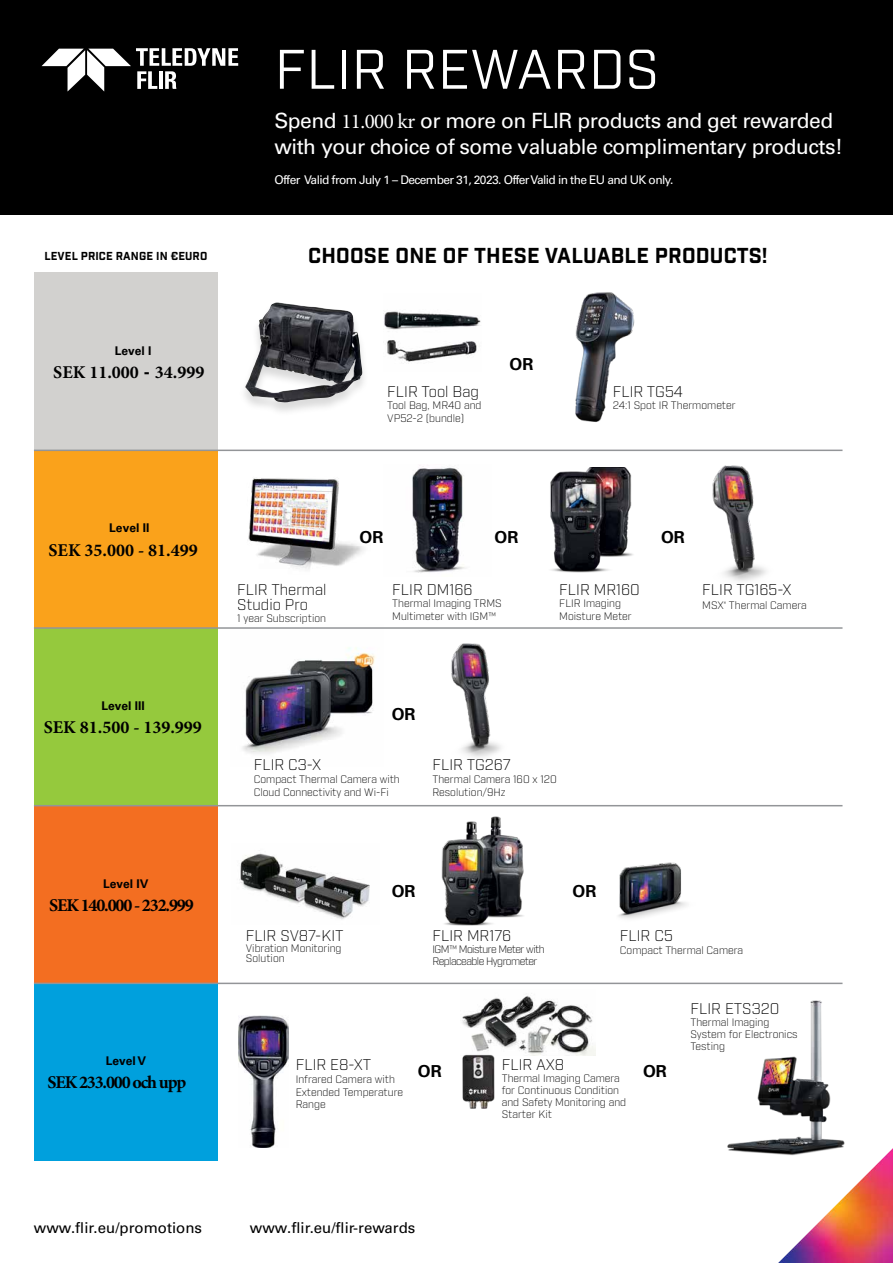
<style>
.page{position:relative;width:893px;height:1263px;background:#fff}
.page>*{position:absolute;margin:0;border:0;box-sizing:border-box;transform-origin:0 0}
.t1{font:54px "Industry";letter-spacing:.01em;color:#fff}
.t2{font:21px/25.8px "Univers LT Std";letter-spacing:-.025em;color:#fff}
.t3{font:700 21px "Industry";letter-spacing:.01em;color:#000}
.t4{font:700 18px "Minion Pro";color:#000}
.t5{font:700 18px "Minion Pro";letter-spacing:-.06em;color:#000}
.t6{font:700 16.5px "Univers LT Std";color:#000}
.t7{font:300 15px/15px "Industry";color:#000}
.t8{font:15px "Univers LT Std";color:#000}
.t9{font:12px "Univers LT Std";letter-spacing:-.05em;color:#fff}
.t10{font:700 12px "Univers LT Std";color:#000}
.t11{font:700 11.25px "Industry";letter-spacing:.01em;color:#000}
.t12{font:300 10.5px/12.6px "Industry";color:#000}
.t13{font:300 10.5px/12px "Industry";letter-spacing:-.05em;color:#000}
.s1{font-family:"Minion Pro"}
.s2{font-family:"Univers LT Std"}
</style>
<div class="page">
<img style="left:462px;top:995px;width:133px;height:61px">
<img style="left:462px;top:1030px;width:55px;height:79px">
<img style="left:618px;top:862px;width:69px;height:57px">
<img style="left:441px;top:816px;width:83px;height:110px">
<img style="left:412px;top:466px;width:53px;height:107px">
<img style="left:575px;top:292px;width:60px;height:130px">
<img style="left:387px;top:340px;width:90px;height:22px">
<img style="left:384px;top:311px;width:97px;height:19px">
<img style="left:248px;top:478px;width:117px;height:91px">
<img style="left:712px;top:465px;width:54px;height:117px">
<img style="left:550px;top:467px;width:83px;height:106px">
<img style="left:451px;top:643px;width:50px;height:115px">
<div style="left:238px;top:302px;width:132px;height:115px;background:#000;opacity:.15"></div>
<img style="left:245px;top:302px;width:118px;height:100px">
<div style="left:0;top:0;width:893px;height:214px;background:#000"></div>
<img style="left:778px;top:1148px;width:115px;height:115px">
<img style="left:238px;top:1016px;width:51px;height:131px">
<img style="left:239px;top:853px;width:131px;height:67px">
<img style="left:242px;top:648px;width:134px;height:106px">
<svg style="left:42px;top:48px;width:196px;height:44px"></svg>
<img style="left:727px;top:1000px;width:142px;height:160px">
<div style="left:34px;top:273px;width:184px;height:177px;background:#d2d1cf"></div>
<div style="left:34px;top:450px;width:184px;height:178px;background:#faa21b"></div>
<div style="left:34px;top:628px;width:184px;height:178px;background:#95c93d"></div>
<div style="left:34px;top:806px;width:184px;height:177px;background:#f36e21"></div>
<div style="left:34px;top:983px;width:184px;height:178px;background:#00a0dd"></div>
<hr style="left:34px;top:450px;width:184px;height:1px;background:#939598">
<hr style="left:218px;top:450px;width:624px;height:1px;background:#939598">
<hr style="left:34px;top:627px;width:184px;height:2px;background:#939598">
<hr style="left:218px;top:627px;width:624px;height:2px;background:#939598">
<hr style="left:34px;top:805px;width:184px;height:1px;background:#939598">
<hr style="left:218px;top:805px;width:624px;height:1px;background:#939598">
<hr style="left:34px;top:983px;width:184px;height:1px;background:#939598">
<hr style="left:218px;top:983px;width:624px;height:1px;background:#939598">
<h1 class="t1" style="left:275px;top:37px;width:386px">FLIR REWARDS</h1>
<h2 class="t2" style="left:274px;top:108px;width:570px">Spend <span class="s1">11.000 kr</span> or more on FLIR products and get rewarded with your choice of some valuable complimentary products!</h2>
<p class="t9" style="left:274px;top:172px;width:401px">Offer Valid from July 1 – December 31, 2023. Offer Valid in the EU and UK only.</p>
<p class="t11" style="left:44px;top:249px;width:164px">LEVEL PRICE RANGE IN €EURO</p>
<h2 class="t3" style="left:308px;top:242px;width:461px">CHOOSE ONE OF THESE VALUABLE PRODUCTS!</h2>
<p class="t10" style="left:115px;top:343px;width:38px">Level I</p>
<h3 class="t4" style="left:53px;top:360px;width:153px">SEK 11.000 <span class="s2">-</span> 34.999</h3>
<h3 class="t7" style="left:387px;top:384px;width:93px">FLIR Tool Bag</h3>
<p class="t12" style="left:387px;top:399px;width:96px">Tool Bag, MR40 and<br>VP52-2 (bundle)</p>
<h3 class="t6" style="left:509px;top:355px;width:25px">OR</h3>
<h3 class="t7" style="left:613px;top:384px;width:72px">FLIR TG54</h3>
<p class="t12" style="left:613px;top:399px;width:124px">24:1 Spot IR Thermometer</p>
<p class="t10" style="left:109px;top:521px;width:42px">Level II</p>
<h3 class="t4" style="left:48px;top:537px;width:151px">SEK 35.000 - 81.499</h3>
<p class="t10" style="left:101px;top:699px;width:45px">Level III</p>
<h3 class="t4" style="left:44px;top:715px;width:160px">SEK 81.500 - 139.999</h3>
<p class="t10" style="left:103px;top:876px;width:47px">Level IV</p>
<h3 class="t5" style="left:49px;top:892px;width:146px">SEK140.000 - 232.999</h3>
<p class="t10" style="left:106px;top:1054px;width:42px">Level V</p>
<h3 class="t5" style="left:47px;top:1070px;width:140px">SEK233.000 och upp</h3>
<h3 class="t7" style="left:237px;top:582px;width:91px">FLIR Thermal<br>Studio Pro</h3>
<p class="t12" style="left:237px;top:612px;width:90px">1 year Subscription</p>
<h3 class="t6" style="left:359px;top:527px;width:25px">OR</h3>
<h3 class="t6" style="left:494px;top:527px;width:25px">OR</h3>
<h3 class="t7" style="left:392px;top:582px;width:82px">FLIR DM166</h3>
<p class="t12" style="left:392px;top:597px;width:111px">Thermal Imaging TRMS<br>Multimeter with IGM™</p>
<h3 class="t7" style="left:559px;top:582px;width:82px">FLIR MR160</h3>
<p class="t12" style="left:559px;top:597px;width:74px">FLIR Imaging<br>Moisture Meter</p>
<h3 class="t6" style="left:661px;top:527px;width:25px">OR</h3>
<h3 class="t7" style="left:702px;top:582px;width:91px">FLIR TG165-X</h3>
<p class="t12" style="left:702px;top:599px;width:106px">MSX<sup>®</sup> Thermal Camera</p>
<h3 class="t6" style="left:392px;top:704px;width:25px">OR</h3>
<h3 class="t7" style="left:254px;top:758px;width:69px">FLIR C3-X</h3>
<p class="t12" style="left:254px;top:773px;width:148px">Compact Thermal Camera with<br>Cloud Connectivity and Wi-Fi</p>
<h3 class="t7" style="left:432px;top:758px;width:80px">FLIR TG267</h3>
<p class="t12" style="left:432px;top:773px;width:126px">Thermal Camera 160 x 120<br>Resolution/9Hz</p>
<h3 class="t6" style="left:392px;top:881px;width:25px">OR</h3>
<h3 class="t6" style="left:573px;top:881px;width:25px">OR</h3>
<h3 class="t7" style="left:246px;top:929px;width:99px">FLIR SV87-KIT</h3>
<p class="t12" style="left:246px;top:943px;width:97px;line-height:10.5px">Vibration Monitoring<br>Solution</p>
<h3 class="t7" style="left:296px;top:1058px;width:77px">FLIR E8-XT</h3>
<p class="t12" style="left:296px;top:1073px;width:109px">Infrared Camera with<br>Extended Temperature<br>Range</p>
<h3 class="t7" style="left:432px;top:929px;width:80px">FLIR MR176</h3>
<p class="t13" style="left:432px;top:944px;width:114px">IGM™ Moisture Meter with<br>Replaceable Hygrometer</p>
<h3 class="t7" style="left:620px;top:929px;width:54px">FLIR C5</h3>
<p class="t12" style="left:620px;top:944px;width:125px">Compact Thermal Camera</p>
<h3 class="t7" style="left:690px;top:1001px;width:90px">FLIR ETS320</h3>
<p class="t12" style="left:690px;top:1016px;width:109px;line-height:12px">Thermal Imaging<br>System for Electronics<br>Testing</p>
<h3 class="t7" style="left:502px;top:1058px;width:64px">FLIR AX8</h3>
<p class="t12" style="left:502px;top:1073px;width:126px;line-height:12px">Thermal Imaging Camera for Continuous Condition and Safety Monitoring and<br>Starter Kit</p>
<h3 class="t6" style="left:418px;top:1061px;width:25px">OR</h3>
<h3 class="t6" style="left:643px;top:1061px;width:25px">OR</h3>
<h3 class="t8" style="left:34px;top:1219px;width:170px">www.flir.eu/promotions</h3>
<h3 class="t8" style="left:250px;top:1219px;width:167px">www.flir.eu/flir-rewards</h3>
</div>
